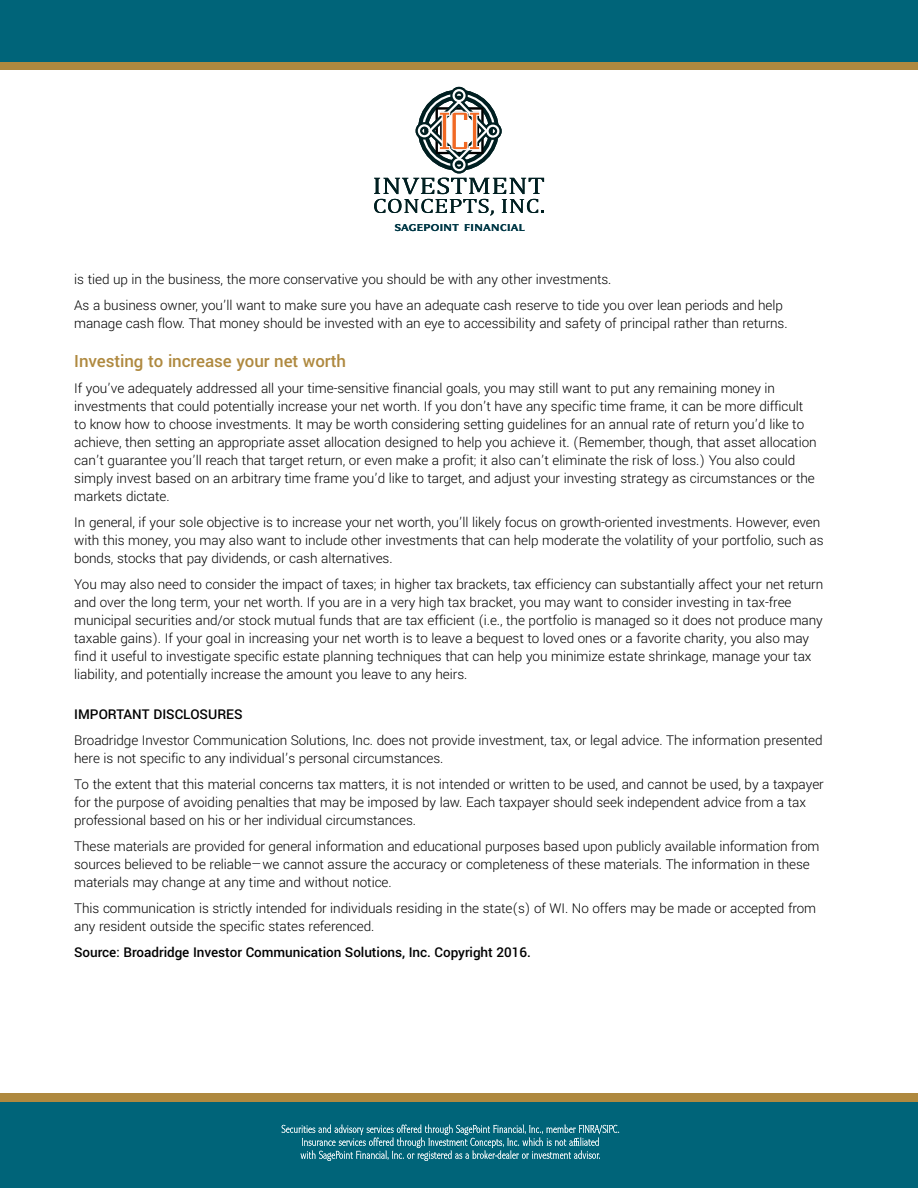
<style>
.page{position:relative;width:918px;height:1188px;background:#fff}
.page>*{position:absolute;margin:0;border:0;box-sizing:border-box;transform-origin:0 0}
.t1{font:500 18.75px "Yantramanav";letter-spacing:-.005em;color:#af893f}
.t2{font:300 15px/18px "Yantramanav";letter-spacing:-.005em;color:#000}
.t3{font:500 15px "Yantramanav";letter-spacing:-.005em;color:#000}
.t4{font:700 9.45px "Itc Symbol";color:#003846;scale:1.1 1}
</style>
<div class="page">
<div style="left:0;top:1102px;width:918px;height:86px;background:#006479"></div>
<div style="left:0;top:1093px;width:918px;height:9px;background:#af893f"></div>
<div style="left:450px;top:87px;width:18px;height:17px;border:7px solid #001f21;border-radius:50%"></div>
<div style="left:416px;top:122px;width:17px;height:18px;border:7px solid #001f21;border-radius:50%"></div>
<div style="left:450px;top:156px;width:18px;height:17px;border:7px solid #001f21;border-radius:50%"></div>
<div style="left:484px;top:122px;width:18px;height:18px;border:7px solid #001f21;border-radius:50%"></div>
<div style="left:453px;top:89px;width:13px;height:13px;border:2px solid #fff;border-radius:50%"></div>
<div style="left:418px;top:124px;width:13px;height:13px;border:2px solid #fff;border-radius:50%"></div>
<div style="left:453px;top:158px;width:13px;height:13px;border:2px solid #fff;border-radius:50%"></div>
<div style="left:486px;top:125px;width:13px;height:13px;border:2px solid #fff;border-radius:50%"></div>
<svg style="left:374px;top:178px;width:170px;height:38px"></svg>
<svg style="left:420px;top:92px;width:76px;height:76px"></svg>
<div style="left:0;top:0;width:918px;height:62px;background:#006479"></div>
<div style="left:0;top:62px;width:918px;height:8px;background:#af893f"></div>
<svg style="left:282px;top:1125px;width:337px;height:36px"></svg>
<p class="t4" style="left:431px;top:221px;width:27px">□ ■▼</p>
<p class="t4" style="left:519px;top:221px;width:7px">●</p>
<p class="t2" style="left:74px;top:266px;width:710px;line-height:26.1px">is tied up in the business, the more conservative you should be with any other investments.<br>As a business owner, you’ll want to make sure you have an adequate cash reserve to tide you over lean periods and help</p>
<p class="t2" style="left:74px;top:315px;width:715px">manage cash flow. That money should be invested with an eye to accessibility and safety of principal rather than returns.</p>
<p class="t1" style="left:74px;top:349px;width:273px">Investing to increase your net worth</p>
<p class="t2" style="left:74px;top:379px;width:744px">If you’ve adequately addressed all your time-sensitive financial goals, you may still want to put any remaining money in investments that could potentially increase your net worth. If you don’t have any specific time frame, it can be more difficult to know how to choose investments. It may be worth considering setting guidelines for an annual rate of return you’d like to achieve, then setting an appropriate asset allocation designed to help you achieve it. (Remember, though, that asset allocation can’t guarantee you’ll reach that target return, or even make a profit; it also can’t eliminate the risk of loss.) You also could simply invest based on an arbitrary time frame you’d like to target, and adjust your investing strategy as circumstances or the markets dictate.</p>
<p class="t2" style="left:74px;top:513px;width:751px">In general, if your sole objective is to increase your net worth, you’ll likely focus on growth-oriented investments. However, even with this money, you may also want to include other investments that can help moderate the volatility of your portfolio, such as bonds, stocks that pay dividends, or cash alternatives.</p>
<p class="t2" style="left:74px;top:576px;width:751px">You may also need to consider the impact of taxes; in higher tax brackets, tax efficiency can substantially affect your net return and over the long term, your net worth. If you are in a very high tax bracket, you may want to consider investing in tax-free municipal securities and/or stock mutual funds that are tax efficient (i.e., the portfolio is managed so it does not produce many taxable gains). If your goal in increasing your net worth is to leave a bequest to loved ones or a favorite charity, you also may find it useful to investigate specific estate planning techniques that can help you minimize estate shrinkage, manage your tax liability, and potentially increase the amount you leave to any heirs.</p>
<p class="t3" style="left:74px;top:705px;width:170px">IMPORTANT DISCLOSURES</p>
<p class="t2" style="left:74px;top:731px;width:750px">Broadridge Investor Communication Solutions, Inc. does not provide investment, tax, or legal advice. The information presented here is not specific to any individual’s personal circumstances.</p>
<p class="t2" style="left:74px;top:775px;width:751px">To the extent that this material concerns tax matters, it is not intended or written to be used, and cannot be used, by a taxpayer for the purpose of avoiding penalties that may be imposed by law. Each taxpayer should seek independent advice from a tax professional based on his or her individual circumstances.</p>
<p class="t2" style="left:74px;top:837px;width:747px">These materials are provided for general information and educational purposes based upon publicly available information from sources believed to be reliable—we cannot assure the accuracy or completeness of these materials. The information in these materials may change at any time and without notice.</p>
<p class="t2" style="left:74px;top:900px;width:743px">This communication is strictly intended for individuals residing in the state(s) of WI. No offers may be made or accepted from any resident outside the specific states referenced.</p>
<p class="t3" style="left:74px;top:943px;width:458px">Source: Broadridge Investor Communication Solutions, Inc. Copyright 2016.</p>
</div>
